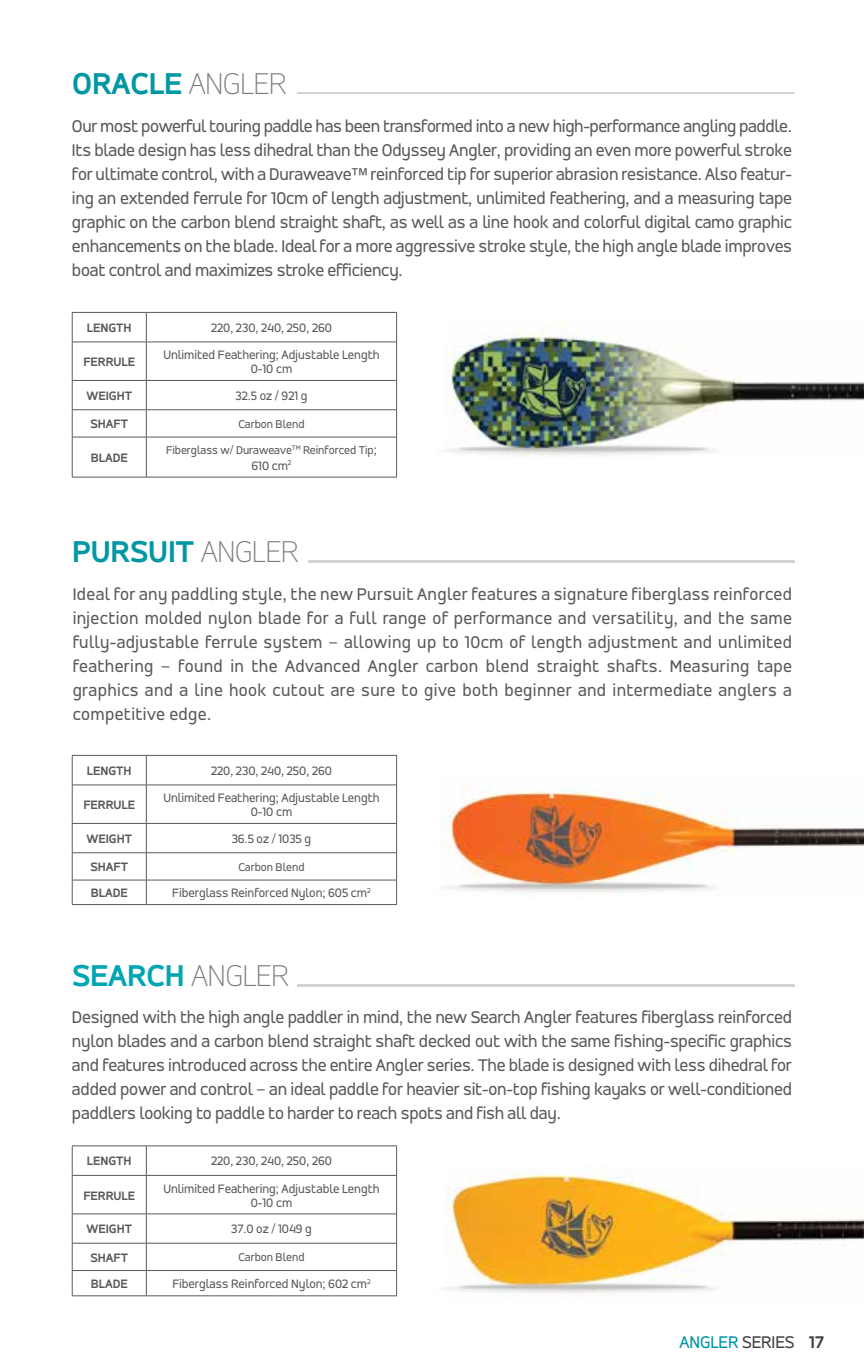
<style>
.page{position:relative;width:864px;height:1368px;background:#fff}
.page>*{position:absolute;margin:0;border:0;box-sizing:border-box;transform-origin:0 0}
.t1{font:700 32px "Accord";color:#0097a5}
.t2{font:700 32px "Accord";color:#00a5b3}
.t3{font:18px/24px "Accord";letter-spacing:-.01em;color:#58595b;text-align:justify}
.t4{font:18px "Accord";color:#0097a5}
.t5{font:13px/14px "Accord";color:#58595b;text-align:center}
.t6{font:700 13px "Accord";color:#58595b}
.t7{font:12px "Accord";color:#58595b}
.s1{font-weight:100;color:#797a7d}
.s2{font-size:13px}
.s3{color:#414042}
.s4{font-weight:700;color:#414042}
</style>
<div class="page">
<img style="left:441px;top:786px;width:423px;height:95px">
<img style="left:446px;top:1166px;width:418px;height:116px">
<img style="left:445px;top:323px;width:419px;height:135px">
<hr style="left:297px;top:984px;width:498px;height:2px;background:#d1d3d4">
<img style="left:445px;top:1282px;width:270px;height:12px">
<hr style="left:308px;top:560px;width:487px;height:2px;background:#d1d3d4">
<img style="left:445px;top:881px;width:270px;height:14px">
<hr style="left:298px;top:92px;width:497px;height:2px;background:#d1d3d4">
<img style="left:445px;top:444px;width:284px;height:13px">
<hr style="left:72px;top:312px;width:74px;height:1px;background:#58595b">
<hr style="left:72px;top:342px;width:74px;height:1px;background:#58595b">
<hr style="left:72px;top:380px;width:74px;height:1px;background:#58595b">
<hr style="left:72px;top:409px;width:74px;height:1px;background:#58595b">
<svg style="left:146px;top:313px;width:1px;height:29px"></svg>
<svg style="left:396px;top:313px;width:1px;height:29px"></svg>
<hr style="left:146px;top:342px;width:1px;height:38px;background:#58595b">
<hr style="left:396px;top:342px;width:1px;height:38px;background:#58595b">
<hr style="left:146px;top:380px;width:251px;height:1px;background:#58595b">
<hr style="left:146px;top:409px;width:251px;height:1px;background:#58595b">
<svg style="left:146px;top:381px;width:1px;height:56px"></svg>
<svg style="left:396px;top:381px;width:1px;height:56px"></svg>
<hr style="left:146px;top:437px;width:1px;height:40px;background:#58595b">
<hr style="left:396px;top:437px;width:1px;height:40px;background:#58595b">
<hr style="left:146px;top:312px;width:251px;height:1px;background:#58595b">
<hr style="left:146px;top:342px;width:251px;height:1px;background:#58595b">
<svg style="left:72px;top:313px;width:1px;height:29px"></svg>
<hr style="left:72px;top:342px;width:1px;height:38px;background:#58595b">
<svg style="left:72px;top:381px;width:1px;height:56px"></svg>
<hr style="left:72px;top:437px;width:74px;height:1px;background:#58595b">
<hr style="left:72px;top:437px;width:1px;height:40px;background:#58595b">
<hr style="left:146px;top:437px;width:251px;height:1px;background:#58595b">
<hr style="left:72px;top:477px;width:74px;height:1px;background:#58595b">
<hr style="left:146px;top:477px;width:251px;height:1px;background:#58595b">
<hr style="left:72px;top:755px;width:74px;height:1px;background:#58595b">
<hr style="left:72px;top:785px;width:74px;height:1px;background:#58595b">
<hr style="left:72px;top:823px;width:74px;height:1px;background:#58595b">
<hr style="left:72px;top:852px;width:74px;height:1px;background:#58595b">
<svg style="left:146px;top:756px;width:1px;height:29px"></svg>
<svg style="left:396px;top:756px;width:1px;height:29px"></svg>
<hr style="left:146px;top:785px;width:1px;height:38px;background:#58595b">
<hr style="left:396px;top:785px;width:1px;height:38px;background:#58595b">
<hr style="left:146px;top:823px;width:251px;height:1px;background:#58595b">
<hr style="left:146px;top:852px;width:251px;height:1px;background:#58595b">
<svg style="left:146px;top:824px;width:1px;height:80px"></svg>
<svg style="left:396px;top:824px;width:1px;height:80px"></svg>
<hr style="left:146px;top:755px;width:251px;height:1px;background:#58595b">
<hr style="left:146px;top:785px;width:251px;height:1px;background:#58595b">
<svg style="left:72px;top:756px;width:1px;height:29px"></svg>
<hr style="left:72px;top:785px;width:1px;height:38px;background:#58595b">
<hr style="left:72px;top:880px;width:74px;height:1px;background:#58595b">
<svg style="left:72px;top:824px;width:1px;height:80px"></svg>
<hr style="left:146px;top:880px;width:251px;height:1px;background:#58595b">
<hr style="left:72px;top:904px;width:74px;height:1px;background:#58595b">
<hr style="left:146px;top:904px;width:251px;height:1px;background:#58595b">
<hr style="left:72px;top:1146px;width:74px;height:1px;background:#58595b">
<hr style="left:72px;top:1175px;width:74px;height:1px;background:#58595b">
<hr style="left:72px;top:1214px;width:74px;height:1px;background:#58595b">
<hr style="left:72px;top:1243px;width:74px;height:1px;background:#58595b">
<svg style="left:146px;top:1147px;width:1px;height:28px"></svg>
<svg style="left:396px;top:1147px;width:1px;height:28px"></svg>
<hr style="left:146px;top:1176px;width:1px;height:38px;background:#58595b">
<hr style="left:396px;top:1176px;width:1px;height:38px;background:#58595b">
<hr style="left:146px;top:1214px;width:251px;height:1px;background:#58595b">
<hr style="left:146px;top:1243px;width:251px;height:1px;background:#58595b">
<svg style="left:146px;top:1214px;width:1px;height:81px"></svg>
<svg style="left:396px;top:1214px;width:1px;height:81px"></svg>
<hr style="left:146px;top:1146px;width:251px;height:1px;background:#58595b">
<hr style="left:146px;top:1175px;width:251px;height:1px;background:#58595b">
<svg style="left:72px;top:1146px;width:1px;height:29px"></svg>
<hr style="left:72px;top:1176px;width:1px;height:38px;background:#58595b">
<hr style="left:72px;top:1270px;width:74px;height:1px;background:#58595b">
<svg style="left:72px;top:1214px;width:1px;height:81px"></svg>
<hr style="left:146px;top:1270px;width:251px;height:1px;background:#58595b">
<hr style="left:72px;top:1295px;width:74px;height:1px;background:#58595b">
<hr style="left:146px;top:1295px;width:251px;height:1px;background:#58595b">
<h1 class="t1" style="left:72px;top:65px;width:216px">ORACLE <span class="s1">ANGLER</span></h1>
<p class="t3" style="left:72px;top:114px;width:722px">Our most powerful touring paddle has been transformed into a new high-performance angling paddle.<br>Its blade design has less dihedral than the Odyssey Angler, providing an even more powerful stroke for ultimate control, with a Duraweave™ reinforced tip for superior abrasion resistance. Also featur&shy;ing an extended ferrule for 10cm of length adjustment, unlimited feathering, and a measuring tape graphic on the carbon blend straight shaft, as well as a line hook and colorful digital camo graphic enhancements on the blade. Ideal for a more aggressive stroke style, the high angle blade improves boat control and maximizes stroke efficiency.</p>
<p class="t6" style="left:87px;top:320px;width:46px">LENGTH</p>
<p class="t5" style="left:211px;top:321px;width:122px">220, 230, 240, 250, 260</p>
<p class="t6" style="left:83px;top:354px;width:53px">FERRULE</p>
<p class="t5" style="left:163px;top:348px;width:218px">Unlimited Feathering; Adjustable Length<br>0-10 cm</p>
<p class="t6" style="left:87px;top:388px;width:47px">WEIGHT</p>
<p class="t5" style="left:235px;top:389px;width:74px">32.5 oz / 921 g</p>
<p class="t6" style="left:91px;top:416px;width:39px">SHAFT</p>
<p class="t7" style="left:238px;top:417px;width:68px">Carbon Blend</p>
<p class="t6" style="left:91px;top:450px;width:39px">BLADE</p>
<p class="t7" style="left:166px;top:443px;width:212px">Fiberglass w/ Duraweave<sup>TM</sup> Reinforced Tip<span class="s2">;</span></p>
<p class="t5" style="left:252px;top:458px;width:41px">610 cm<sup>2</sup></p>
<h1 class="t1" style="left:72px;top:533px;width:228px">PURSUIT <span class="s1">ANGLER</span></h1>
<p class="t3" style="left:73px;top:582px;width:721px">Ideal for any paddling style, the new Pursuit Angler features a signature fiberglass reinforced injection molded nylon blade for a full range of performance and versatility, and the same fully-adjustable ferrule system – allowing up to 10cm of length adjustment and unlimited feathering – found in the Advanced Angler carbon blend straight shafts. Measuring tape graphics and a line hook cutout are sure to give both beginner and intermediate anglers a competitive edge.</p>
<p class="t6" style="left:87px;top:763px;width:46px">LENGTH</p>
<p class="t5" style="left:211px;top:764px;width:122px">220, 230, 240, 250, 260</p>
<p class="t6" style="left:83px;top:797px;width:53px">FERRULE</p>
<p class="t5" style="left:163px;top:791px;width:218px">Unlimited Feathering; Adjustable Length<br>0-10 cm</p>
<p class="t6" style="left:87px;top:831px;width:47px">WEIGHT</p>
<p class="t5" style="left:232px;top:832px;width:81px">36.5 oz / 1035 g</p>
<p class="t6" style="left:91px;top:859px;width:39px">SHAFT</p>
<p class="t7" style="left:238px;top:860px;width:68px">Carbon Blend</p>
<p class="t6" style="left:91px;top:885px;width:39px">BLADE</p>
<p class="t5" style="left:172px;top:886px;width:200px">Fiberglass Reinforced Nylon; 605 cm<sup>2</sup></p>
<h1 class="t2" style="left:72px;top:957px;width:218px">SEARCH <span class="s1">ANGLER</span></h1>
<p class="t3" style="left:72px;top:1005px;width:722px">Designed with the high angle paddler in mind, the new Search Angler features fiberglass reinforced nylon blades and a carbon blend straight shaft decked out with the same fishing-specific graphics and features introduced across the entire Angler series. The blade is designed with less dihedral for added power and control – an ideal paddle for heavier sit-on-top fishing kayaks or well-conditioned paddlers looking to paddle to harder to reach spots and fish all day.</p>
<p class="t6" style="left:87px;top:1154px;width:46px">LENGTH</p>
<p class="t5" style="left:211px;top:1154px;width:122px">220, 230, 240, 250, 260</p>
<p class="t6" style="left:83px;top:1188px;width:53px">FERRULE</p>
<p class="t5" style="left:163px;top:1181px;width:218px">Unlimited Feathering; Adjustable Length<br>0-10 cm</p>
<p class="t6" style="left:87px;top:1222px;width:47px">WEIGHT</p>
<p class="t5" style="left:231px;top:1222px;width:82px">37.0 oz / 1049 g</p>
<p class="t6" style="left:91px;top:1250px;width:39px">SHAFT</p>
<p class="t7" style="left:238px;top:1250px;width:68px">Carbon Blend</p>
<p class="t6" style="left:91px;top:1276px;width:39px">BLADE</p>
<p class="t5" style="left:172px;top:1277px;width:200px">Fiberglass Reinforced Nylon; 602 cm<sup>2</sup></p>
<p class="t4" style="left:679px;top:1331px;width:146px">ANGLER <span class="s3">SERIES</span> <span class="s4">17</span></p>
</div>
